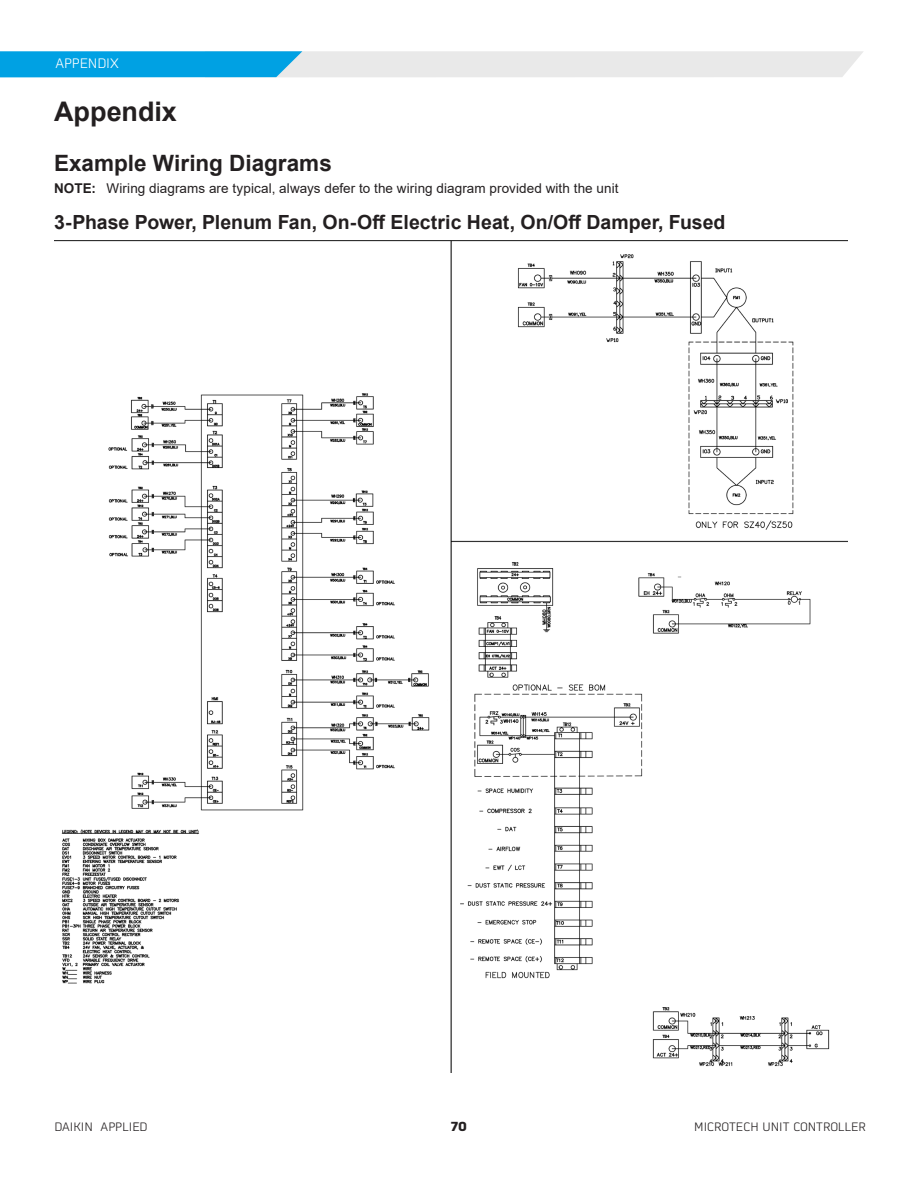
<style>
.page{position:relative;width:918px;height:1188px;background:#fff}
.page>*{position:absolute;margin:0;border:0;box-sizing:border-box;transform-origin:0 0}
.Heading1{font:700 27px "Arial";color:#231f20}
.Heading_2_-_span{font:700 22.5px "Arial";color:#231f20}
.Heading3_-_span{font:700 19.5px "Arial";color:#231f20}
.t1{font:13.5px "Arial";letter-spacing:.005em;color:#231f20}
.t2{font:300 13.5px "Martian B Thai";color:#fff}
.t3{font:700 13.5px "Martian B Thai";color:#231f20}
.t4{font:300 12px "Martian B Thai";color:#231f20}
.s1{font-weight:700}
</style>
<div class="page">
<svg style="left:0;top:51px;width:863px;height:26px;background:#9cd1e7"></svg>
<img style="left:54px;top:241px;width:794px;height:831px">
<p class="t2" style="left:56px;top:53px;width:17px">APPENDI</p>
<p class="t2" style="left:110px;top:53px;width:10px">X</p>
<p class="Heading1" style="left:54px;top:92px;width:124px">Appendix</p>
<p class="Heading_2_-_span" style="left:54px;top:147px;width:279px">Example Wiring Diagrams</p>
<p class="t1" style="left:54px;top:179px;width:566px"><span class="s1">NOTE:</span> Wiring diagrams are typical, always defer to the wiring diagram provided with the unit</p>
<p class="Heading3_-_span" style="left:54px;top:208px;width:673px">3-Phase Power, Plenum Fan, On-Off Electric Heat, On/Off Damper, Fused</p>
<p class="t4" style="left:54px;top:1118px;width:95px">DAIKIN APPLIED</p>
<p class="t3" style="left:450px;top:1115px;width:18px">70</p>
<p class="t4" style="left:694px;top:1118px;width:17px">MICRO</p>
<p class="t4" style="left:729px;top:1118px;width:15px">TECH</p>
<p class="t4" style="left:763px;top:1118px;width:15px">UNIT</p>
<p class="t4" style="left:793px;top:1118px;width:15px">CONTROLLER</p>
</div>
